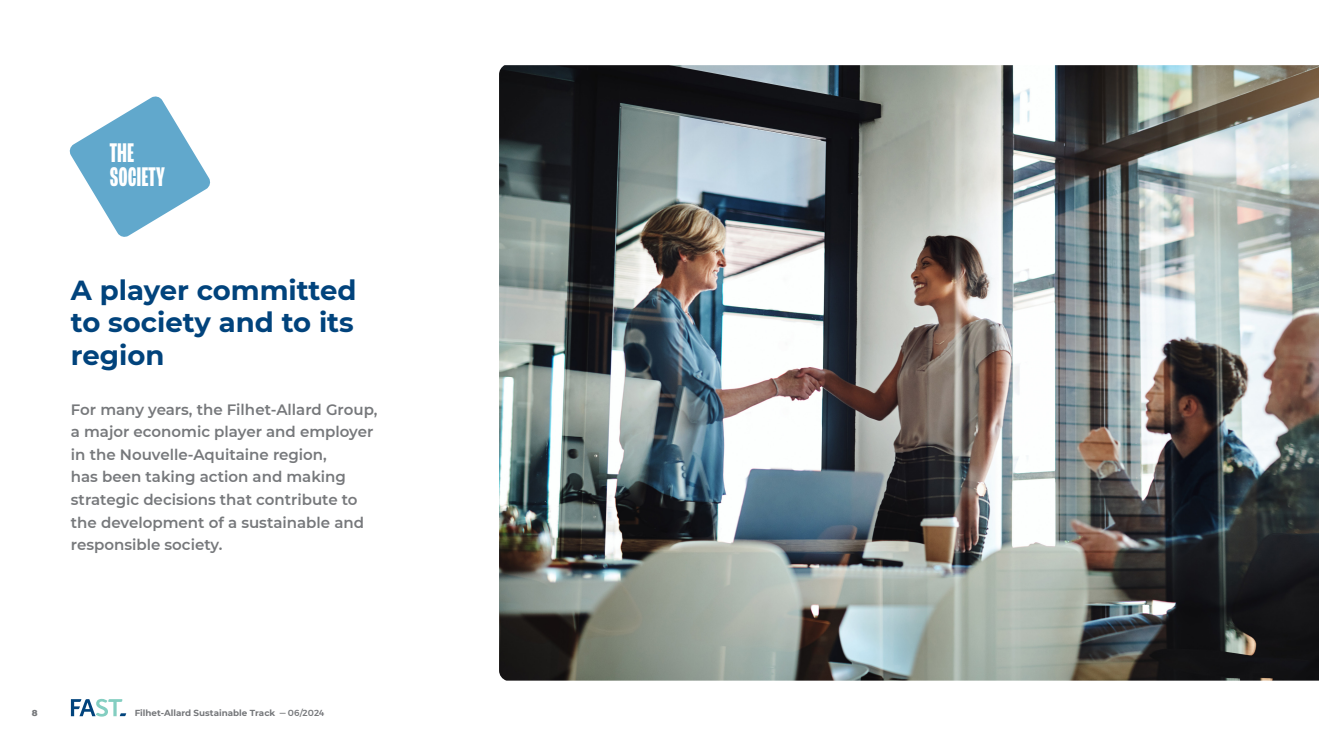
<style>
.page{position:relative;width:1319px;height:745px;background:#fff}
.page>*{position:absolute;margin:0;border:0;box-sizing:border-box;transform-origin:0 0}
.Grand_Titre{font:700 28.38px "FONTSPRINGDEMO Roc Grotesk Compressed";color:#fff}
.TITRE_INTRO{font:700 27.5px/32.5px "Montserrat";color:#01437c;text-align:justify}
.CHAPO_INTRO{font:600 15px/22.5px "Montserrat";color:#76787b}
.t1{font:700 8.75px "Montserrat";color:#76787b}
.t2{font:800 8.75px "Montserrat";color:#76787b}
.s1{font-weight:500}
</style>
<div class="page">
<svg style="left:71px;top:698px;width:55px;height:18px"></svg>
<svg style="left:69px;top:96px;width:142px;height:141px"></svg>
<img style="left:499px;top:65px;width:819px;height:615px">
<p class="Grand_Titre" style="left:110px;top:142px;width:25px">THE</p>
<p class="Grand_Titre" style="left:110px;top:166px;width:57px">SOCIETY</p>
<p class="TITRE_INTRO" style="left:71px;top:272px;width:287px">A player committed to society and to its region</p>
<p class="CHAPO_INTRO" style="left:71px;top:397px;width:308px">For many years, the Filhet-Allard Group, a major economic player and employer in the Nouvelle-Aquitaine region,<br>has been taking action and making strategic decisions that contribute to the development of a sustainable and responsible society.</p>
<p class="t2" style="left:32px;top:706px;width:7px">8</p>
<p class="t1" style="left:135px;top:706px;width:191px">Filhet-Allard Sustainable Track <span class="s1">— 06/2024</span></p>
</div>
